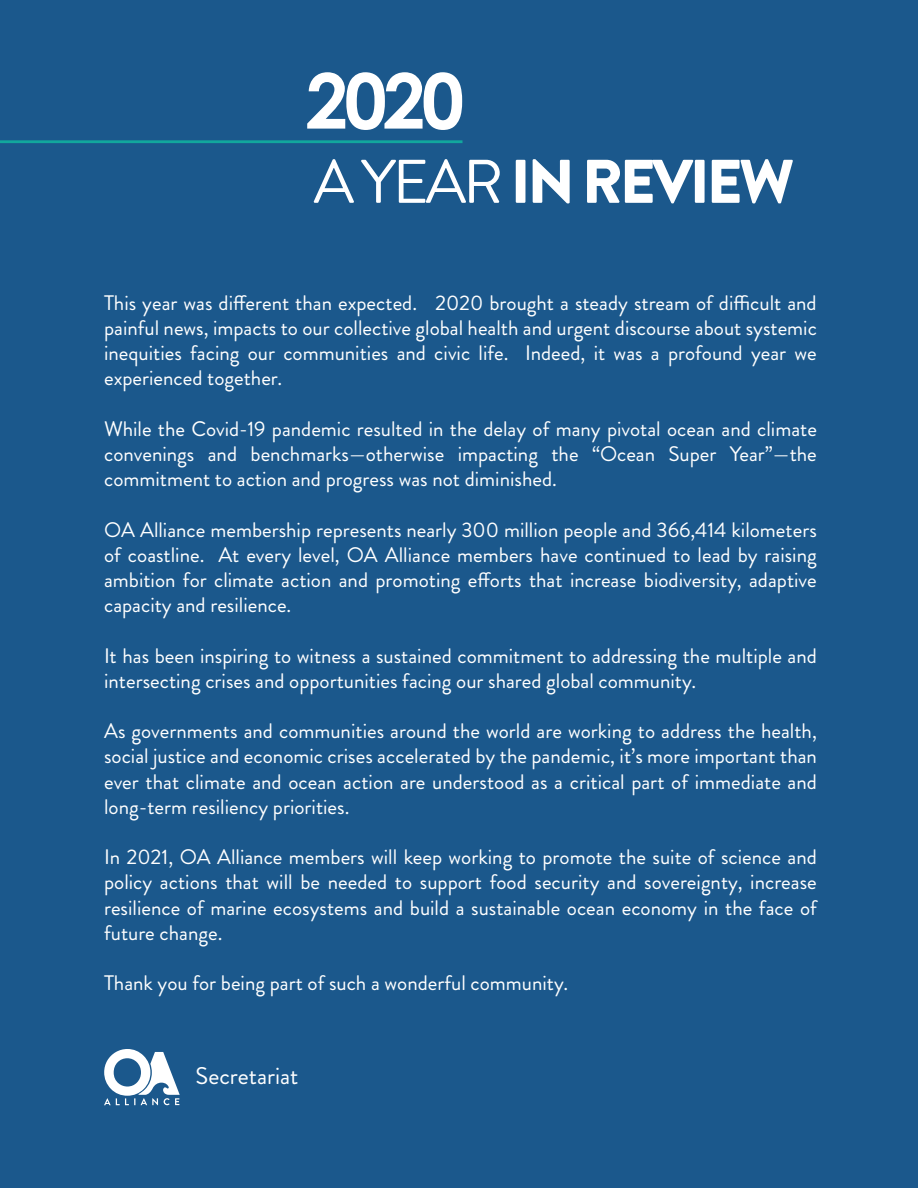
<style>
.page{position:relative;width:918px;height:1188px;background:#1b588c}
.page>*{position:absolute;margin:0;border:0;box-sizing:border-box;transform-origin:0 0}
.t1{font:700 76.5px "Century Gothic";color:#fff}
.t2{font:900 61.5px "Brandon Grotesque";letter-spacing:-.055em;color:#fff}
.t3{font:24px "Brandon Grotesque";color:#fff}
.t4{font:21px/25.2px "Brandon Grotesque";color:#fff;text-align:justify}
.s1{font-weight:400}
</style>
<div class="page">
<hr style="left:0;top:140px;width:463px;height:3px;background:#12a79d">
<svg style="left:104px;top:1049px;width:76px;height:56px"></svg>
<p class="t1" style="left:306px;top:53px;width:160px">2020</p>
<p class="t2" style="left:314px;top:138px;width:482px"><span class="s1">A YEAR</span> IN REVIEW</p>
<p class="t4" style="left:104px;top:290px;width:714px">This year was different than expected. 2020 brought a steady stream of difficult and painful news, impacts to our collective global health and urgent discourse about systemic inequities facing our communities and civic life. Indeed, it was a profound year we experienced together.</p>
<p class="t4" style="left:104px;top:416px;width:714px">While the Covid-19 pandemic resulted in the delay of many pivotal ocean and climate convenings and benchmarks—otherwise impacting the “Ocean Super Year”—the commitment to action and progress was not diminished.</p>
<p class="t4" style="left:104px;top:517px;width:714px">OA Alliance membership represents nearly 300 million people and 366,414 kilometers of coastline. At every level, OA Alliance members have continued to lead by raising ambition for climate action and promoting efforts that increase biodiversity, adaptive capacity and resilience.</p>
<p class="t4" style="left:104px;top:643px;width:714px">It has been inspiring to witness a sustained commitment to addressing the multiple and intersecting crises and opportunities facing our shared global community.</p>
<p class="t4" style="left:104px;top:719px;width:714px">As governments and communities around the world are working to address the health, social justice and economic crises accelerated by the pandemic, it’s more important than ever that climate and ocean action are understood as a critical part of immediate and long-term resiliency priorities.</p>
<p class="t4" style="left:104px;top:845px;width:714px">In 2021, OA Alliance members will keep working to promote the suite of science and policy actions that will be needed to support food security and sovereignty, increase resilience of marine ecosystems and build a sustainable ocean economy in the face of future change.</p>
<p class="t4" style="left:104px;top:971px;width:466px">Thank you for being part of such a wonderful community.</p>
<p class="t3" style="left:196px;top:1060px;width:104px">Secretariat</p>
</div>
